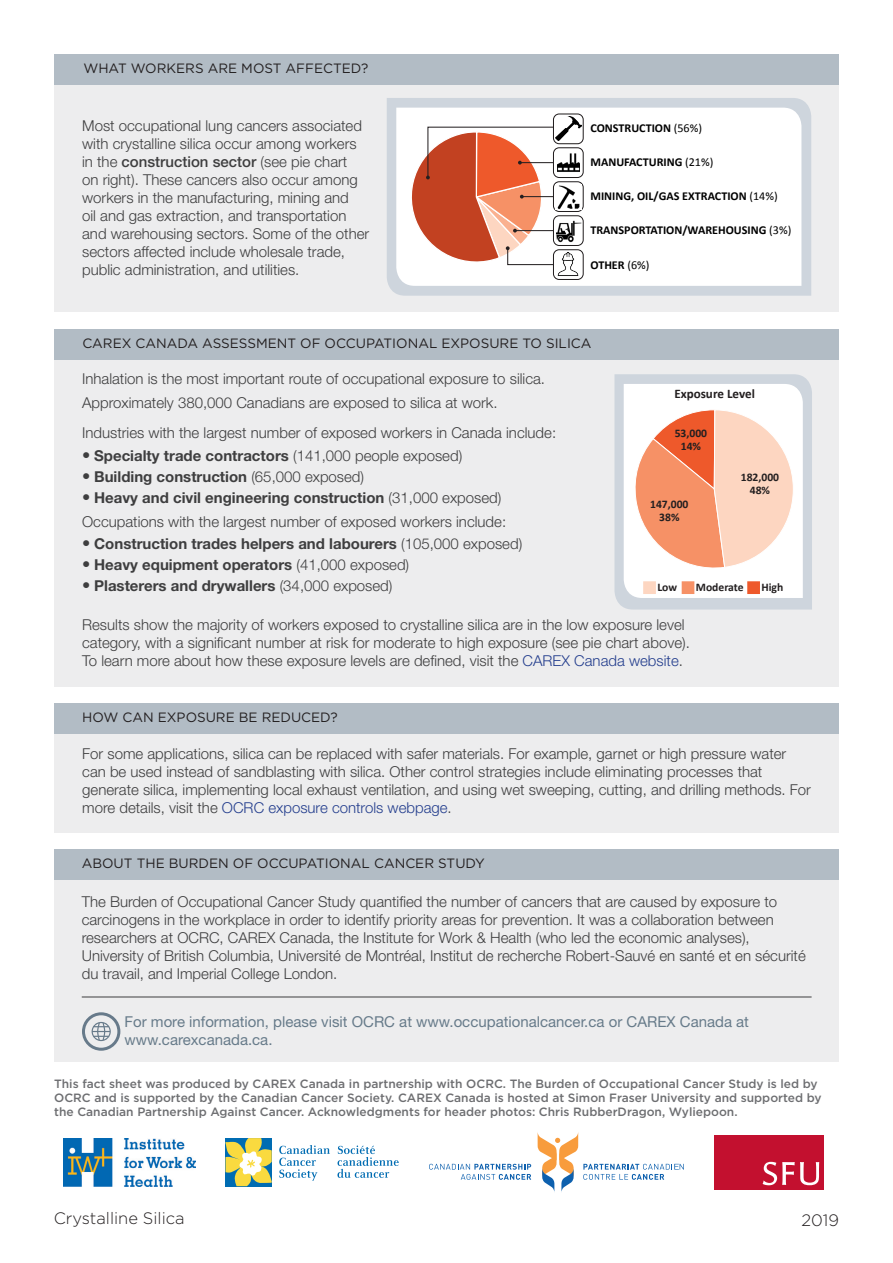
<style>
.page{position:relative;width:893px;height:1263px;background:#fff}
.page>*{position:absolute;margin:0;border:0;box-sizing:border-box;transform-origin:0 0}
.t1{font:300 16.5px "Gotham";color:#231f20}
.Paragraph_Style_4{font:300 15px/18px "Helvetica Neue LT Std";color:#3e3e3f}
.Paragraph_Style_1{font:300 15px/18px "Helvetica Neue LT Std";color:#3e3e3f}
.t2{font:700 15px "Helvetica Neue LT Std";color:#3e3e3f}
.Paragraph_Style_1-2{font:15px/18px "Helvetica Neue LT Std";color:#677b8a}
.Paragraph_Style_1-3{font:13.5px "Gotham";color:#231f20}
.t3{font:700 13.05px "Calibri";color:#231f20}
.t4{font:700 12.15px "Calibri";color:#000}
.t5{font:500 12px/14.4px "Gotham";color:#6d6e71}
.t6{font:700 11.55px/13px "Calibri";color:#231f20;text-align:center}
.s1{font-weight:500}
.s2{font-weight:400}
.s3{font-size:16.5px}
.s4{font-weight:300}
.s5{color:#253f8e}
</style>
<div class="page">
<div style="left:54px;top:329px;width:785px;height:358px;background:#ededee"></div>
<div style="left:54px;top:329px;width:785px;height:30px;background:#b2bcc5"></div>
<svg style="left:614px;top:374px;width:198px;height:235px;background:#cfd6dd"></svg>
<svg style="left:624px;top:384px;width:179px;height:214px;background:#fbd4c3"></svg>
<div style="left:645px;top:583px;width:9px;height:9px;background:#fdd6c1"></div>
<div style="left:643px;top:581px;width:13px;height:13px;border:3px solid #fdd6c1"></div>
<div style="left:683px;top:583px;width:10px;height:9px;background:#f69166"></div>
<div style="left:682px;top:581px;width:12px;height:13px;border:3px solid #f69166"></div>
<div style="left:749px;top:583px;width:9px;height:9px;background:#ee592b"></div>
<div style="left:747px;top:581px;width:13px;height:13px;border:3px solid #ee592b"></div>
<div style="left:54px;top:703px;width:785px;height:129px;background:#ededee"></div>
<div style="left:54px;top:703px;width:785px;height:30px;background:#b2bcc5"></div>
<div style="left:54px;top:54px;width:785px;height:257px;background:#ededee"></div>
<div style="left:54px;top:54px;width:785px;height:30px;background:#b2bcc5"></div>
<svg style="left:387px;top:98px;width:424px;height:198px;background:#cfd6dd"></svg>
<div style="left:396px;top:108px;width:405px;height:178px;background:#fff"></div>
<img style="left:556px;top:220px;width:26px;height:23px">
<div style="left:553px;top:113px;width:31px;height:31px;border:1px solid #231f20;border-radius:6px"></div>
<div style="left:553px;top:147px;width:31px;height:31px;border:1px solid #231f20;border-radius:6px"></div>
<div style="left:553px;top:181px;width:31px;height:31px;border:1px solid #231f20;border-radius:6px"></div>
<div style="left:553px;top:215px;width:31px;height:31px;border:1px solid #231f20;border-radius:6px"></div>
<div style="left:553px;top:249px;width:31px;height:31px;border:1px solid #231f20;border-radius:6px"></div>
<svg style="left:401px;top:126px;width:154px;height:145px;background:#e39e8a"></svg>
<img style="left:555px;top:116px;width:26px;height:25px">
<img style="left:556px;top:253px;width:24px;height:25px">
<img style="left:557px;top:152px;width:22px;height:22px">
<img style="left:555px;top:184px;width:26px;height:25px">
<div style="left:54px;top:849px;width:785px;height:213px;background:#ededee"></div>
<div style="left:54px;top:849px;width:785px;height:30px;background:#b2bcc5"></div>
<svg style="left:429px;top:1164px;width:102px;height:16px"></svg>
<svg style="left:538px;top:1132px;width:146px;height:60px"></svg>
<div style="left:714px;top:1135px;width:109px;height:54px;background:#c3102f"></div>
<svg style="left:763px;top:1162px;width:56px;height:23px"></svg>
<svg style="left:225px;top:1138px;width:47px;height:48px;background:#b4c07c"></svg>
<svg style="left:279px;top:1145px;width:51px;height:36px"></svg>
<svg style="left:337px;top:1145px;width:62px;height:33px"></svg>
<svg style="left:82px;top:1012px;width:38px;height:39px"></svg>
<hr style="left:82px;top:997px;width:730px;height:1px;background:#3e3e3f">
<img style="left:63px;top:1138px;width:132px;height:48px">
<p class="Paragraph_Style_1-3" style="left:83px;top:59px;width:286px">WHAT WORKERS ARE MOST AFFECTED?</p>
<p class="Paragraph_Style_4" style="left:82px;top:116px;width:289px">Most occupational lung cancers associated with crystalline silica occur among workers in the <span class="s1">construction sector</span> (see pie chart<br>on right). These cancers also occur among workers in the manufacturing, mining and<br>oil and gas extraction, and transportation and warehousing sectors. Some of the other sectors affected include wholesale trade, public administration, and utilities.</p>
<p class="t4" style="left:590px;top:120px;width:113px">CONSTRUCTION <span class="s2">(56%)</span></p>
<p class="t4" style="left:590px;top:154px;width:124px">MANUFACTURING <span class="s2">(21%)</span></p>
<p class="t4" style="left:590px;top:188px;width:189px">MINING, OIL/GAS EXTRACTION <span class="s2">(14%)</span></p>
<p class="t4" style="left:590px;top:223px;width:202px">TRANSPORTATION/WAREHOUSING <span class="s2">(3%)</span></p>
<p class="t4" style="left:590px;top:257px;width:61px">OTHER <span class="s2">(6%)</span></p>
<p class="Paragraph_Style_1-3" style="left:82px;top:334px;width:511px">CAREX CANADA ASSESSMENT OF OCCUPATIONAL EXPOSURE TO SILICA</p>
<p class="Paragraph_Style_4" style="left:82px;top:369px;width:464px">Inhalation is the most important route of occupational exposure to silica.</p>
<p class="Paragraph_Style_4" style="left:82px;top:393px;width:417px">Approximately 380,000 Canadians are exposed to silica at work.</p>
<p class="t3" style="left:674px;top:385px;width:82px">Exposure Level</p>
<p class="Paragraph_Style_4" style="left:82px;top:424px;width:475px">Industries with the largest number of exposed workers in Canada include:</p>
<p class="t2" style="left:82px;top:446px;width:382px"><span class="s3">•</span> Specialty trade contractors <span class="s4">(141,000 people exposed)</span></p>
<p class="t2" style="left:82px;top:467px;width:284px"><span class="s3">•</span> Building construction <span class="s4">(65,000 exposed)</span></p>
<p class="t2" style="left:82px;top:488px;width:421px"><span class="s3">•</span> Heavy and civil engineering construction <span class="s4">(31,000 exposed)</span></p>
<p class="Paragraph_Style_4" style="left:82px;top:512px;width:425px">Occupations with the largest number of exposed workers include:</p>
<p class="t2" style="left:82px;top:535px;width:442px"><span class="s3">•</span> Construction trades helpers and labourers <span class="s4">(105,000 exposed)</span></p>
<p class="t2" style="left:82px;top:556px;width:329px"><span class="s3">•</span> Heavy equipment operators <span class="s4">(41,000 exposed)</span></p>
<p class="t2" style="left:82px;top:577px;width:312px"><span class="s3">•</span> Plasterers and drywallers <span class="s4">(34,000 exposed)</span></p>
<p class="Paragraph_Style_4" style="left:82px;top:616px;width:609px">Results show the majority of workers exposed to crystalline silica are in the low exposure level category, with a significant number at risk for moderate to high exposure (see pie chart above).<br>To learn more about how these exposure levels are defined, visit the <span class="s5">CAREX Canada website</span>.</p>
<p class="t6" style="left:675px;top:427px;width:34px">53,000<br>14%</p>
<p class="t6" style="left:741px;top:471px;width:40px">182,000<br>48%</p>
<p class="t6" style="left:650px;top:497px;width:40px">147,000<br>38%</p>
<p class="t6" style="left:657px;top:580px;width:21px">Low</p>
<p class="t6" style="left:696px;top:580px;width:49px">Moderate</p>
<p class="t6" style="left:761px;top:580px;width:23px">High</p>
<p class="Paragraph_Style_1-3" style="left:82px;top:709px;width:257px">HOW CAN EXPOSURE BE REDUCED?</p>
<p class="Paragraph_Style_1" style="left:82px;top:744px;width:730px">For some applications, silica can be replaced with safer materials. For example, garnet or high pressure water can be used instead of sandblasting with silica. Other control strategies include eliminating processes that generate silica, implementing local exhaust ventilation, and using wet sweeping, cutting, and drilling methods. For more details, visit the <span class="s5">OCRC exposure controls webpage</span>.</p>
<p class="Paragraph_Style_1-3" style="left:82px;top:854px;width:405px">ABOUT THE BURDEN OF OCCUPATIONAL CANCER STUDY</p>
<p class="Paragraph_Style_4" style="left:82px;top:892px;width:726px">The Burden of Occupational Cancer Study quantified the number of cancers that are caused by exposure to carcinogens in the workplace in order to identify priority areas for prevention. It was a collaboration between researchers at OCRC, CAREX Canada, the Institute for Work &amp; Health (who led the economic analyses), University of British Columbia, Université de Montréal, Institut de recherche Robert-Sauvé en santé et en sécurité du travail, and Imperial College London.</p>
<p class="Paragraph_Style_1-2" style="left:124px;top:1012px;width:626px">For more information, please visit OCRC at www.occupationalcancer.ca or CAREX Canada at www.carexcanada.ca.</p>
<p class="t5" style="left:54px;top:1076px;width:769px">This fact sheet was produced by CAREX Canada in partnership with OCRC. The Burden of Occupational Cancer Study is led by<br>OCRC and is supported by the Canadian Cancer Society. CAREX Canada is hosted at Simon Fraser University and supported by the Canadian Partnership Against Cancer. Acknowledgments for header photos: Chris RubberDragon, Wyliepoon.</p>
<p class="t1" style="left:54px;top:1208px;width:133px">Crystalline Silica</p>
<p class="t1" style="left:801px;top:1209px;width:39px">2019</p>
</div>
